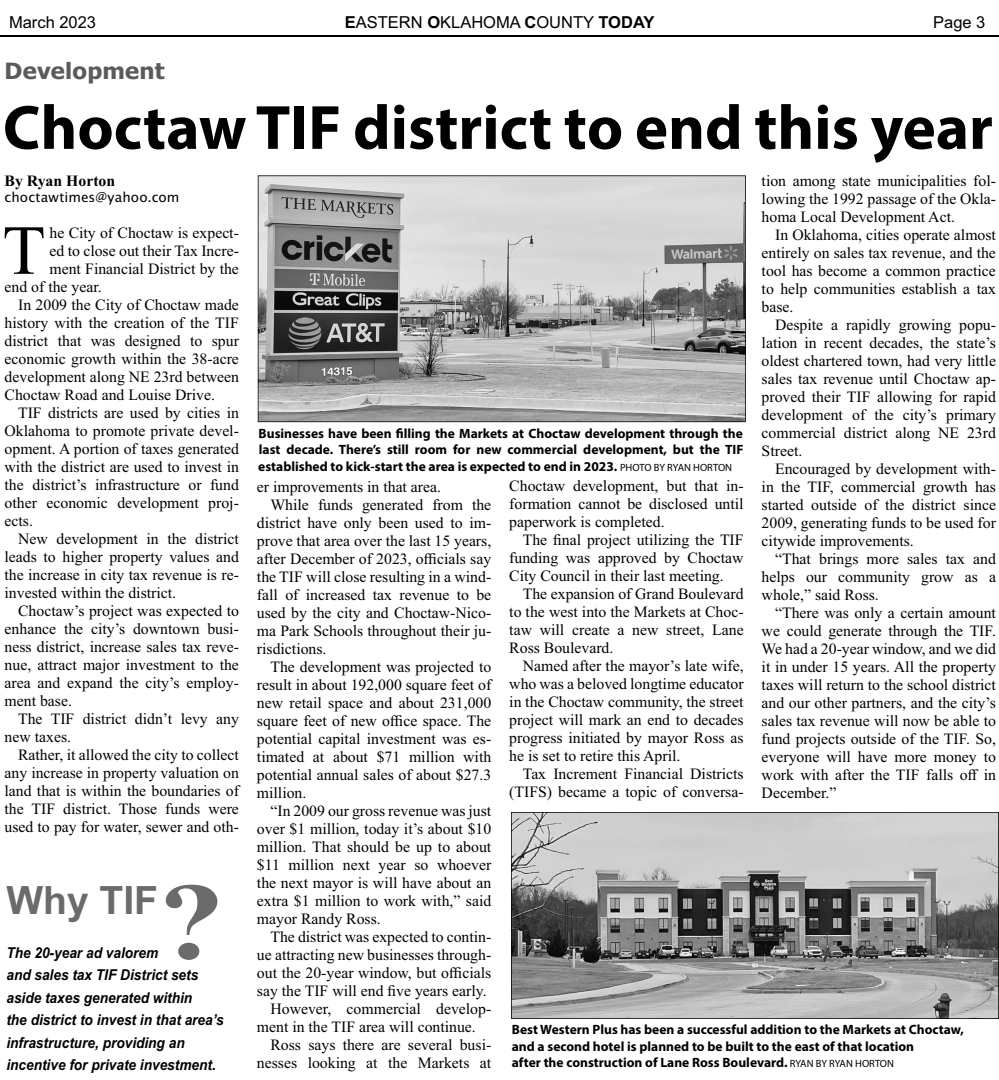
<style>
.page{position:relative;width:999px;height:1080px;background:#fff}
.page>*{position:absolute;margin:0;border:0;box-sizing:border-box;transform-origin:0 0}
.t1{font:700 108.9px "Times New Roman";color:#6b6b6b;scale:1.24 1}
.t2{font:70.05px "Times New Roman";color:#000}
.t3{font:700 63px "Myriad Pro";color:#000}
.t4{font:700 39px "Arial";color:#6b6b6b}
.t5{font:700 22.5px "Tahoma";letter-spacing:.01em;color:#5b5b5b;scale:1.05 1}
.t6{font:16.5px "Arial";color:#000}
.t7{font:15.75px/18px "Times New Roman";color:#000;text-align:justify}
.t8{font:700 15.75px "Times New Roman";color:#000}
.t9{font:italic 700 15px/22.5px "Arial";color:#000;scale:.91 1}
.t10{font:700 13.5px/16.5px "Myriad Pro";color:#000;text-align:justify}
.t11{font:13.5px "Lucida Sans";letter-spacing:.005em;color:#000}
.s1{font-weight:700}
.s2{font-weight:400;font-size:10.5px}
</style>
<div class="page">
<hr style="left:0;top:36px;width:999px;height:1px;background:#000">
<svg style="left:258px;top:175px;width:488px;height:247px;background:#a9a9a9"></svg>
<svg style="left:511px;top:812px;width:488px;height:207px;background:#9b9b9b"></svg>
<p class="t6" style="left:9px;top:13px;width:89px">March 2023</p>
<p class="t6" style="left:345px;top:13px;width:311px"><span class="s1">E</span>ASTERN <span class="s1">O</span>KLAHOMA <span class="s1">C</span>OUNTY <span class="s1">TODAY</span></p>
<p class="t6" style="left:933px;top:13px;width:54px">Page 3</p>
<h3 class="t5" style="left:5px;top:58px;width:154px">Development</h3>
<h3 class="t3" style="left:3px;top:104px;width:991px">Choctaw TIF district to end this year</h3>
<p class="t8" style="left:5px;top:171px;width:112px">By Ryan Horton</p>
<p class="t11" style="left:5px;top:191px;width:176px">choctawtimes@yahoo.com</p>
<h2 class="t2" style="left:2px;top:225px;width:44px">T</h2>
<p class="t7" style="left:50px;top:225px;width:191px">he City of Choctaw is expect-</p>
<p class="t7" style="left:50px;top:243px;width:191px">ed to close out their Tax Incre-</p>
<p class="t7" style="left:50px;top:261px;width:191px">ment Financial District by the</p>
<p class="t7" style="left:5px;top:279px;width:99px">end of the year.</p>
<p class="t7" style="left:18px;top:297px;width:222px">In 2009 the City of Choctaw made</p>
<p class="t7" style="left:5px;top:315px;width:236px">history with the creation of the TIF</p>
<p class="t7" style="left:5px;top:333px;width:236px">district that was designed to spur</p>
<p class="t7" style="left:5px;top:351px;width:236px">economic growth within the 38-acre</p>
<p class="t7" style="left:5px;top:369px;width:236px">development along NE 23rd between</p>
<p class="t7" style="left:5px;top:387px;width:212px">Choctaw Road and Louise Drive.</p>
<p class="t7" style="left:18px;top:405px;width:222px">TIF districts are used by cities in</p>
<p class="t7" style="left:5px;top:423px;width:236px">Oklahoma to promote private devel-</p>
<p class="t7" style="left:5px;top:441px;width:236px">opment. A portion of taxes generated</p>
<p class="t7" style="left:5px;top:459px;width:236px">with the district are used to invest in</p>
<p class="t7" style="left:5px;top:477px;width:236px">the district’s infrastructure or fund</p>
<p class="t7" style="left:5px;top:495px;width:236px">other economic development proj-</p>
<p class="t7" style="left:5px;top:513px;width:30px">ects.</p>
<p class="t7" style="left:18px;top:531px;width:222px">New development in the district</p>
<p class="t7" style="left:5px;top:549px;width:236px">leads to higher property values and</p>
<p class="t7" style="left:5px;top:567px;width:236px">the increase in city tax revenue is re-</p>
<p class="t7" style="left:5px;top:585px;width:173px">invested within the district.</p>
<p class="t7" style="left:18px;top:603px;width:222px">Choctaw’s project was expected to</p>
<p class="t7" style="left:5px;top:621px;width:236px">enhance the city’s downtown busi-</p>
<p class="t7" style="left:5px;top:639px;width:236px">ness district, increase sales tax reve-</p>
<p class="t7" style="left:5px;top:657px;width:236px">nue, attract major investment to the</p>
<p class="t7" style="left:5px;top:675px;width:236px">area and expand the city’s employ-</p>
<p class="t7" style="left:5px;top:693px;width:69px">ment base.</p>
<p class="t7" style="left:18px;top:711px;width:222px">The TIF district didn’t levy any</p>
<p class="t7" style="left:5px;top:729px;width:68px">new taxes.</p>
<p class="t7" style="left:18px;top:747px;width:222px">Rather, it allowed the city to collect</p>
<p class="t7" style="left:5px;top:765px;width:236px">any increase in property valuation on</p>
<p class="t7" style="left:5px;top:783px;width:236px">land that is within the boundaries of</p>
<p class="t7" style="left:5px;top:801px;width:236px">the TIF district. Those funds were</p>
<p class="t7" style="left:5px;top:819px;width:236px">used to pay for water, sewer and oth-</p>
<h3 class="t4" style="left:6px;top:878px;width:153px">Why TIF</h3>
<h1 class="t1" style="left:158px;top:857px;width:56px">?</h1>
<p class="t9" style="left:6px;top:943px;width:240px">The 20-year ad valorem<br>and sales tax TIF District sets aside taxes generated within<br>the district to invest in that area’s infrastructure, providing an incentive for private investment.</p>
<p class="t7" style="left:761px;top:173px;width:236px">tion among state municipalities fol&shy;lowing the 1992 passage of the Okla&shy;homa Local Development Act.</p>
<p class="t7" style="left:761px;top:227px;width:236px;text-indent:13px">In Oklahoma, cities operate almost entirely on sales tax revenue, and the tool has become a common practice to help communities establish a tax base.</p>
<p class="t7" style="left:761px;top:317px;width:236px;text-indent:13px">Despite a rapidly growing popu&shy;lation in recent decades, the state’s oldest chartered town, had very little sales tax revenue until Choctaw ap&shy;proved their TIF allowing for rapid development of the city’s primary commercial district along NE 23rd Street.</p>
<p class="t7" style="left:761px;top:461px;width:236px;text-indent:13px">Encouraged by development with&shy;in the TIF, commercial growth has started outside of the district since 2009, generating funds to be used for citywide improvements.</p>
<p class="t7" style="left:761px;top:551px;width:236px;text-indent:13px">“That brings more sales tax and helps our community grow as a whole,” said Ross.</p>
<p class="t7" style="left:761px;top:605px;width:236px;text-indent:13px">“There was only a certain amount we could generate through the TIF.<br>We had a 20-year window, and we did it in under 15 years. All the property taxes will return to the school district and our other partners, and the city’s sales tax revenue will now be able to fund projects outside of the TIF. So, everyone will have more money to work with after the TIF falls off in December.”</p>
<p class="t10" style="left:258px;top:426px;width:487px">Businesses have been filling the Markets at Choctaw development through the last decade. There’s still room for new commercial development, but the TIF established to kick-start the area is expected to end in 2023. <span class="s2">PHOTO BY RYAN HORTON</span></p>
<p class="t7" style="left:509px;top:479px;width:236px">Choctaw development, but that in&shy;formation cannot be disclosed until paperwork is completed.</p>
<p class="t7" style="left:509px;top:533px;width:236px;text-indent:14px">The final project utilizing the TIF funding was approved by Choctaw City Council in their last meeting.</p>
<p class="t7" style="left:509px;top:587px;width:236px;text-indent:13px">The expansion of Grand Boulevard to the west into the Markets at Choc&shy;taw will create a new street, Lane Ross Boulevard.</p>
<p class="t7" style="left:509px;top:659px;width:236px;text-indent:13px">Named after the mayor’s late wife, who was a beloved longtime educator in the Choctaw community, the street project will mark an end to decades progress initiated by mayor Ross as he is set to retire this April.</p>
<p class="t7" style="left:509px;top:767px;width:236px;text-align:right">Tax Increment Financial Districts (TIFS) became a topic of conversa-</p>
<p class="t7" style="left:257px;top:479px;width:186px">er improvements in that area.</p>
<p class="t7" style="left:270px;top:497px;width:222px">While funds generated from the</p>
<p class="t7" style="left:257px;top:515px;width:236px">district have only been used to im-</p>
<p class="t7" style="left:257px;top:533px;width:236px">prove that area over the last 15 years,</p>
<p class="t7" style="left:257px;top:551px;width:236px">after December of 2023, officials say</p>
<p class="t7" style="left:257px;top:569px;width:236px">the TIF will close resulting in a wind-</p>
<p class="t7" style="left:257px;top:587px;width:236px">fall of increased tax revenue to be</p>
<p class="t7" style="left:257px;top:605px;width:236px">used by the city and Choctaw-Nico-</p>
<p class="t7" style="left:257px;top:623px;width:236px">ma Park Schools throughout their ju-</p>
<p class="t7" style="left:257px;top:641px;width:71px">risdictions.</p>
<p class="t7" style="left:270px;top:659px;width:222px">The development was projected to</p>
<p class="t7" style="left:257px;top:677px;width:236px">result in about 192,000 square feet of</p>
<p class="t7" style="left:257px;top:695px;width:236px">new retail space and about 231,000</p>
<p class="t7" style="left:257px;top:713px;width:236px">square feet of new office space. The</p>
<p class="t7" style="left:257px;top:731px;width:236px">potential capital investment was es-</p>
<p class="t7" style="left:257px;top:749px;width:236px">timated at about $71 million with</p>
<p class="t7" style="left:257px;top:767px;width:236px">potential annual sales of about $27.3</p>
<p class="t7" style="left:257px;top:785px;width:51px">million.</p>
<p class="t7" style="left:270px;top:803px;width:222px">“In 2009 our gross revenue was just</p>
<p class="t7" style="left:257px;top:821px;width:236px">over $1 million, today it’s about $10</p>
<p class="t7" style="left:257px;top:839px;width:236px">million. That should be up to about</p>
<p class="t7" style="left:257px;top:857px;width:236px">$11 million next year so whoever</p>
<p class="t7" style="left:257px;top:875px;width:236px">the next mayor is will have about an</p>
<p class="t7" style="left:257px;top:893px;width:236px">extra $1 million to work with,” said</p>
<p class="t7" style="left:257px;top:911px;width:125px">mayor Randy Ross.</p>
<p class="t7" style="left:270px;top:929px;width:222px">The district was expected to contin-</p>
<p class="t7" style="left:257px;top:947px;width:236px">ue attracting new businesses through-</p>
<p class="t7" style="left:257px;top:965px;width:236px">out the 20-year window, but officials</p>
<p class="t7" style="left:257px;top:983px;width:231px">say the TIF will end five years early.</p>
<p class="t7" style="left:270px;top:1001px;width:222px">However, commercial develop-</p>
<p class="t7" style="left:257px;top:1019px;width:220px">ment in the TIF area will continue.</p>
<p class="t7" style="left:270px;top:1037px;width:222px">Ross says there are several busi-</p>
<p class="t7" style="left:257px;top:1055px;width:236px">nesses looking at the Markets at</p>
<p class="t10" style="left:512px;top:1023px;width:453px;text-align:left">Best Western Plus has been a successful addition to the Markets at Choctaw, and a second hotel is planned to be built to the east of that location<br>after the construction of Lane Ross Boulevard. <span class="s2">RYAN BY RYAN HORTON</span></p>
</div>
